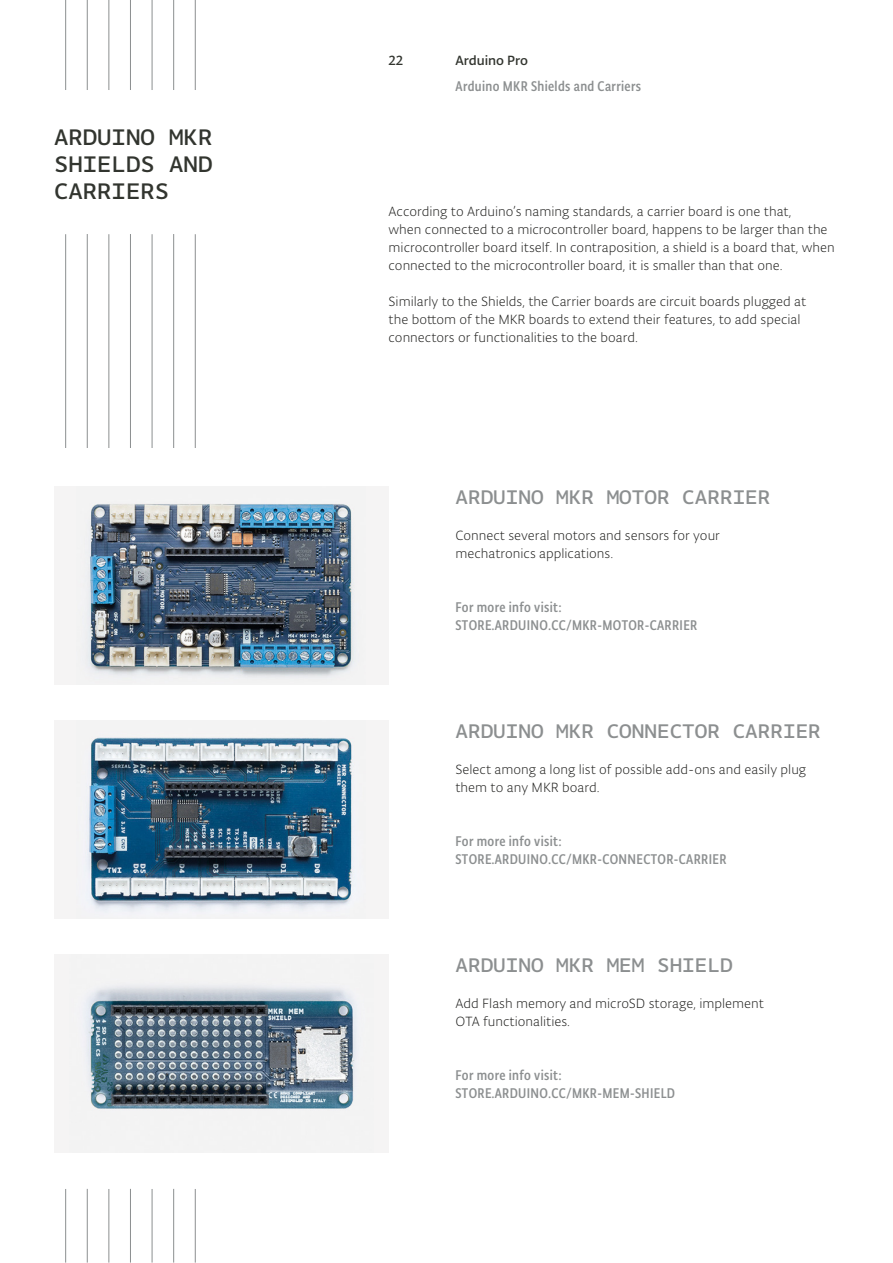
<style>
.page{position:relative;width:893px;height:1263px;background:#fff}
.page>*{position:absolute;margin:0;border:0;box-sizing:border-box;transform-origin:0 0}
.t1{font:24px/27px "Tynine Sans Mono Pro Text";color:#32352f;text-align:justify}
.t2{font:21px "Tynine Sans Mono Pro Text";color:#8c8f90}
.t3{font:15px/18px "Tynine Sans Cond Pro Text";letter-spacing:.025em;color:#8c8f90}
.t4{font:300 14.25px/18px "Typonine Sans Pro";color:#1d1d1b}
.t5{font:14.25px "Typonine Sans Pro Text";letter-spacing:-.005em;color:#32352f}
</style>
<div class="page">
<hr style="left:65px;top:1189px;width:1px;height:73px;background:#8c8f90">
<hr style="left:87px;top:1189px;width:1px;height:73px;background:#8c8f90">
<hr style="left:109px;top:1189px;width:1px;height:73px;background:#8c8f90">
<hr style="left:130px;top:1189px;width:1px;height:73px;background:#8c8f90">
<hr style="left:152px;top:1189px;width:1px;height:73px;background:#8c8f90">
<hr style="left:173px;top:1189px;width:1px;height:73px;background:#8c8f90">
<hr style="left:195px;top:1189px;width:1px;height:73px;background:#8c8f90">
<hr style="left:65px;top:0;width:1px;height:90px;background:#8c8f90">
<hr style="left:87px;top:0;width:1px;height:90px;background:#8c8f90">
<hr style="left:109px;top:0;width:1px;height:90px;background:#8c8f90">
<hr style="left:130px;top:0;width:1px;height:90px;background:#8c8f90">
<hr style="left:152px;top:0;width:1px;height:90px;background:#8c8f90">
<hr style="left:173px;top:0;width:1px;height:90px;background:#8c8f90">
<hr style="left:195px;top:0;width:1px;height:90px;background:#8c8f90">
<hr style="left:65px;top:234px;width:1px;height:306px;background:#8c8f90">
<hr style="left:87px;top:234px;width:1px;height:306px;background:#8c8f90">
<hr style="left:109px;top:234px;width:1px;height:306px;background:#8c8f90">
<hr style="left:130px;top:234px;width:1px;height:306px;background:#8c8f90">
<hr style="left:152px;top:234px;width:1px;height:306px;background:#8c8f90">
<hr style="left:173px;top:234px;width:1px;height:306px;background:#8c8f90">
<hr style="left:195px;top:234px;width:1px;height:306px;background:#8c8f90">
<div style="left:54px;top:954px;width:335px;height:198px;background:#f5f4f4"></div>
<img style="left:86px;top:986px;width:270px;height:123px">
<div style="left:54px;top:720px;width:335px;height:198px;background:#f5f4f4"></div>
<img style="left:87px;top:737px;width:266px;height:174px">
<div style="left:39px;top:449px;width:182px;height:253px;background:#fff"></div>
<div style="left:54px;top:486px;width:335px;height:198px;background:#f5f4f4"></div>
<img style="left:87px;top:504px;width:268px;height:173px">
<h1 class="t1" style="left:54px;top:124px;width:160px">ARDUINO MKR SHIELDS AND CARRIERS</h1>
<p class="t5" style="left:389px;top:52px;width:16px">22</p>
<p class="t5" style="left:455px;top:52px;width:74px">Arduino Pro</p>
<p class="t3" style="left:455px;top:77px;width:187px">Arduino MKR Shields and Carriers</p>
<p class="t4" style="left:389px;top:202px;width:448px">According to Arduino’s naming standards, a carrier board is one that,<br>when connected to a microcontroller board, happens to be larger than the microcontroller board itself. In contraposition, a shield is a board that, when connected to the microcontroller board, it is smaller than that one.</p>
<p class="t4" style="left:389px;top:292px;width:419px">Similarly to the Shields, the Carrier boards are circuit boards plugged at the bottom of the MKR boards to extend their features, to add special connectors or functionalities to the board.</p>
<h2 class="t2" style="left:455px;top:485px;width:317px">ARDUINO MKR MOTOR CARRIER</h2>
<p class="t4" style="left:455px;top:526px;width:266px">Connect several motors and sensors for your mechatronics applications.</p>
<p class="t3" style="left:455px;top:598px;width:243px">For more info visit:<br>STORE.ARDUINO.CC/MKR-MOTOR-CARRIER</p>
<h2 class="t2" style="left:455px;top:719px;width:367px">ARDUINO MKR CONNECTOR CARRIER</h2>
<p class="t4" style="left:455px;top:760px;width:352px">Select among a long list of possible add-ons and easily plug them to any MKR board.</p>
<p class="t3" style="left:455px;top:832px;width:272px">For more info visit:<br>STORE.ARDUINO.CC/MKR-CONNECTOR-CARRIER</p>
<h2 class="t2" style="left:455px;top:953px;width:279px">ARDUINO MKR MEM SHIELD</h2>
<p class="t4" style="left:455px;top:994px;width:310px">Add Flash memory and microSD storage, implement<br>OTA functionalities.</p>
<p class="t3" style="left:455px;top:1066px;width:221px">For more info visit:<br>STORE.ARDUINO.CC/MKR-MEM-SHIELD</p>
</div>
